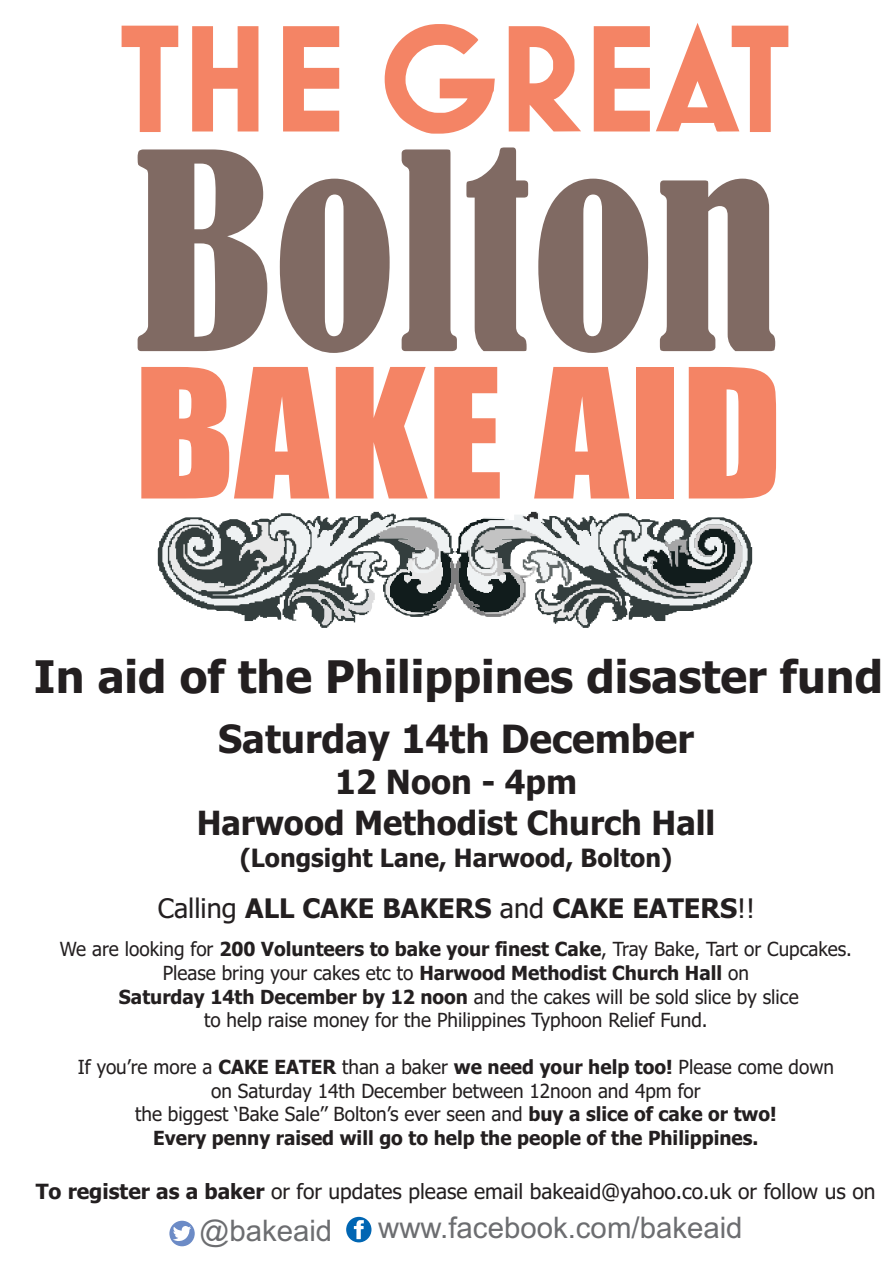
<style>
.page{position:relative;width:893px;height:1263px;background:#fff}
.page>*{position:absolute;margin:0;border:0;box-sizing:border-box;transform-origin:0 0}
.t1{font:condensed 255.9px "Bernard";color:#806a63}
.t2{font:166.5px "Impact";color:#f48465;scale:1.1 1}
.t3{font:700 45px "Tahoma";color:#231f20}
.t4{font:700 39px "Tahoma";color:#231f20}
.t5{font:700 33.45px/40.3px "Tahoma";color:#231f20;text-align:center}
.t6{font:29.7px "Arial";color:#6c6d70}
.t7{font:700 27px "Tahoma";color:#231f20}
.t8{font:700 25.2px "Tahoma";color:#231f20}
.t9{font:21px "Tahoma";color:#231f20}
.t10{font:19.5px/23.5px "Tahoma";color:#231f20;text-align:center}
.s1{font-weight:400}
.s2{font-weight:700}
</style>
<div class="page">
<svg style="left:385px;top:24px;width:110px;height:110px"></svg>
<svg style="left:192px;top:26px;width:66px;height:105px"></svg>
<svg style="left:283px;top:26px;width:56px;height:105px"></svg>
<svg style="left:594px;top:26px;width:56px;height:105px"></svg>
<svg style="left:122px;top:26px;width:56px;height:106px"></svg>
<svg style="left:509px;top:26px;width:72px;height:105px"></svg>
<svg style="left:656px;top:23px;width:132px;height:109px"></svg>
<svg style="left:158px;top:512px;width:594px;height:116px"></svg>
<div style="left:346px;top:1217px;width:25px;height:25px;background:#0166b3;border-radius:50%"></div>
<svg style="left:354px;top:1220px;width:10px;height:19px"></svg>
<div style="left:169px;top:1221px;width:26px;height:25px;background:#6c8bc6;border-radius:50%"></div>
<svg style="left:173px;top:1226px;width:18px;height:15px"></svg>
<h1 class="t1" style="left:135px;top:145px;width:647px">Bolton</h1>
<h2 class="t2" style="left:134px;top:367px;width:591px">BAKE AID</h2>
<h3 class="t3" style="left:34px;top:658px;width:851px">In aid of the Philippines disaster fund</h3>
<h3 class="t4" style="left:218px;top:723px;width:477px">Saturday 14th December</h3>
<h3 class="t5" style="left:197px;top:765px;width:520px">12 Noon - 4pm<br>Harwood Methodist Church Hall</h3>
<p class="t8" style="left:240px;top:847px;width:434px">(Longsight Lane, Harwood, Bolton)</p>
<h3 class="t7" style="left:158px;top:897px;width:599px"><span class="s1">Calling</span> ALL CAKE BAKERS <span class="s1">and</span> CAKE EATERS<span class="s1">!!</span></h3>
<p class="t10" style="left:60px;top:939px;width:794px">We are looking for <span class="s2">200 Volunteers to bake your finest Cake</span>, Tray Bake, Tart or Cupcakes.<br>Please bring your cakes etc to <span class="s2">Harwood Methodist Church Hall</span> on<br><span class="s2">Saturday 14th December by 12 noon</span> and the cakes will be sold slice by slice<br>to help raise money for the Philippines Typhoon Relief Fund.</p>
<p class="t10" style="left:78px;top:1057px;width:758px">If you’re more a <span class="s2">CAKE EATER</span> than a baker <span class="s2">we need your help too!</span> Please come down on Saturday 14th December between 12noon and 4pm for<br>the biggest ‘Bake Sale’’ Bolton’s ever seen and <span class="s2">buy a slice of cake or two!<br>Every penny raised will go to help the people of the Philippines.</span></p>
<p class="t9" style="left:36px;top:1183px;width:841px"><span class="s2">To register as a baker</span> or for updates please email bakeaid@yahoo.co.uk or follow us on</p>
<h3 class="t6" style="left:199px;top:1220px;width:134px">@bakeaid</h3>
<h3 class="t6" style="left:378px;top:1216px;width:366px">www.facebook.com/bakeaid</h3>
</div>
